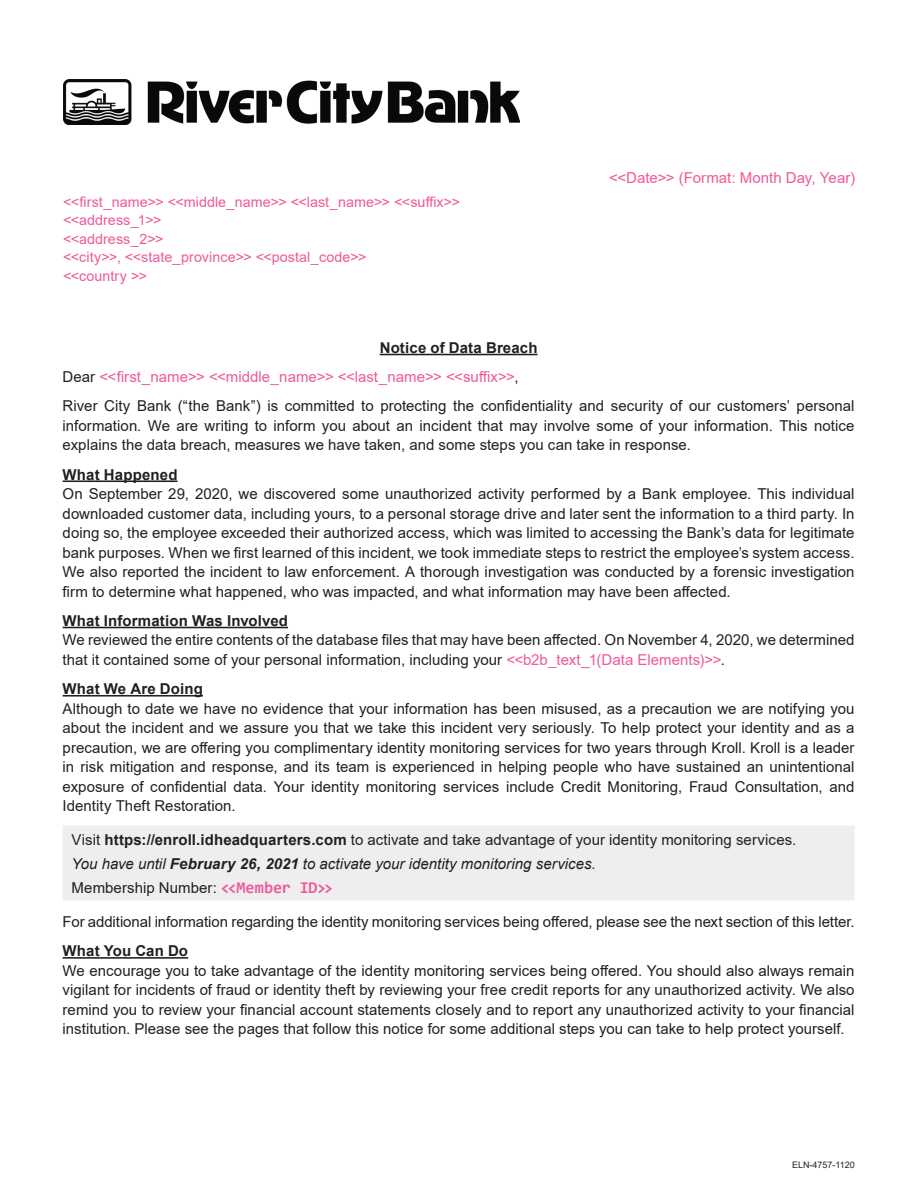
<style>
.page{position:relative;width:918px;height:1188px;background:#fff}
.page>*{position:absolute;margin:0;border:0;box-sizing:border-box;transform-origin:0 0}
.t1{font:15px/19.5px "Arial";color:#231f20}
.t2{font:700 15px "Arial";letter-spacing:.01em;color:#231f20}
.t3{font:15px "Arial";color:#ef5999}
.t4{font:14.25px/18.6px "Arial";letter-spacing:.005em;color:#ef5999}
.t5{font:9px "Arial";color:#231f20}
.s1{font-weight:700}
.s2{color:#ef5999}
.s3{font-style:italic}
.s4{font-weight:700;font-style:italic}
.s5{font-family:"Consolas";font-weight:700;font-size:16.5px;color:#ef5999}
</style>
<div class="page">
<hr style="left:380px;top:354px;width:158px;height:1px;background:#231f20">
<hr style="left:63px;top:480px;width:114px;height:2px;background:#231f20">
<hr style="left:63px;top:627px;width:225px;height:1px;background:#231f20">
<hr style="left:63px;top:695px;width:140px;height:2px;background:#231f20">
<div style="left:63px;top:825px;width:792px;height:26px;background:#eeeeef"></div>
<div style="left:63px;top:849px;width:792px;height:26px;background:#eeeeef"></div>
<div style="left:63px;top:873px;width:792px;height:27px;background:#eeeeef"></div>
<hr style="left:63px;top:957px;width:125px;height:2px;background:#231f20">
<img style="left:63px;top:79px;width:456px;height:46px">
<p class="t4" style="left:63px;top:192px;width:399px">&lt;&lt;first_name&gt;&gt; &lt;&lt;middle_name&gt;&gt; &lt;&lt;last_name&gt;&gt; &lt;&lt;suffix&gt;&gt; &lt;&lt;address_1&gt;&gt;<br>&lt;&lt;address_2&gt;&gt;<br>&lt;&lt;city&gt;&gt;, &lt;&lt;state_province&gt;&gt; &lt;&lt;postal_code&gt;&gt;<br>&lt;&lt;country &gt;&gt;</p>
<p class="t3" style="left:609px;top:167px;width:247px">&lt;&lt;Date&gt;&gt; (Format: Month Day, Year)</p>
<p class="t1" style="left:63px;top:333px;width:793px;line-height:29.2px;text-indent:317px"><span class="s1">Notice of Data Breach<br></span>Dear <span class="s2">&lt;&lt;first_name&gt;&gt; &lt;&lt;middle_name&gt;&gt; &lt;&lt;last_name&gt;&gt; &lt;&lt;suffix&gt;&gt;</span>,<br>River City Bank (“the Bank”) is committed to protecting the confidentiality and security of our customers’ personal</p>
<p class="t1" style="left:63px;top:416px;width:794px">information. We are writing to inform you about an incident that may involve some of your information. This notice explains the data breach, measures we have taken, and some steps you can take in response.</p>
<p class="t2" style="left:63px;top:464px;width:116px">What Happened</p>
<p class="t1" style="left:63px;top:484px;width:794px;text-align:justify">On September 29, 2020, we discovered some unauthorized activity performed by a Bank employee. This individual downloaded customer data, including yours, to a personal storage drive and later sent the information to a third party. In doing so, the employee exceeded their authorized access, which was limited to accessing the Bank’s data for legitimate bank purposes. When we first learned of this incident, we took immediate steps to restrict the employee’s system access.<br>We also reported the incident to law enforcement. A thorough investigation was conducted by a forensic investigation firm to determine what happened, who was impacted, and what information may have been affected.</p>
<p class="t2" style="left:63px;top:610px;width:227px">What Information Was Involved</p>
<p class="t1" style="left:63px;top:630px;width:793px">We reviewed the entire contents of the database files that may have been affected. On November 4, 2020, we determined that it contained some of your personal information, including your <span class="s2">&lt;&lt;b2b_text_1(Data Elements)&gt;&gt;</span>.</p>
<p class="t2" style="left:63px;top:678px;width:142px">What We Are Doing</p>
<p class="t1" style="left:63px;top:699px;width:794px;text-align:justify">Although to date we have no evidence that your information has been misused, as a precaution we are notifying you about the incident and we assure you that we take this incident very seriously. To help protect your identity and as a precaution, we are offering you complimentary identity monitoring services for two years through Kroll. Kroll is a leader in risk mitigation and response, and its team is experienced in helping people who have sustained an unintentional exposure of confidential data. Your identity monitoring services include Credit Monitoring, Fraud Consultation, and Identity Theft Restoration.</p>
<p class="t1" style="left:72px;top:828px;width:726px;line-height:24px">Visit <span class="s1">https://enroll.idheadquarters.com</span> to activate and take advantage of your identity monitoring services.<br><span class="s3">You have until</span> <span class="s4">February 26, 2021</span> <span class="s3">to activate your identity monitoring services.<br></span>Membership Number: <span class="s5">&lt;&lt;Member ID&gt;&gt;</span></p>
<p class="t1" style="left:63px;top:912px;width:793px">For additional information regarding the identity monitoring services being offered, please see the next section of this letter.</p>
<p class="t2" style="left:63px;top:940px;width:127px">What You Can Do</p>
<p class="t1" style="left:63px;top:961px;width:794px;text-align:justify">We encourage you to take advantage of the identity monitoring services being offered. You should also always remain vigilant for incidents of fraud or identity theft by reviewing your free credit reports for any unauthorized activity. We also remind you to review your financial account statements closely and to report any unauthorized activity to your financial institution. Please see the pages that follow this notice for some additional steps you can take to help protect yourself.</p>
<p class="t5" style="left:792px;top:1158px;width:64px">ELN-4757-1120</p>
</div>
